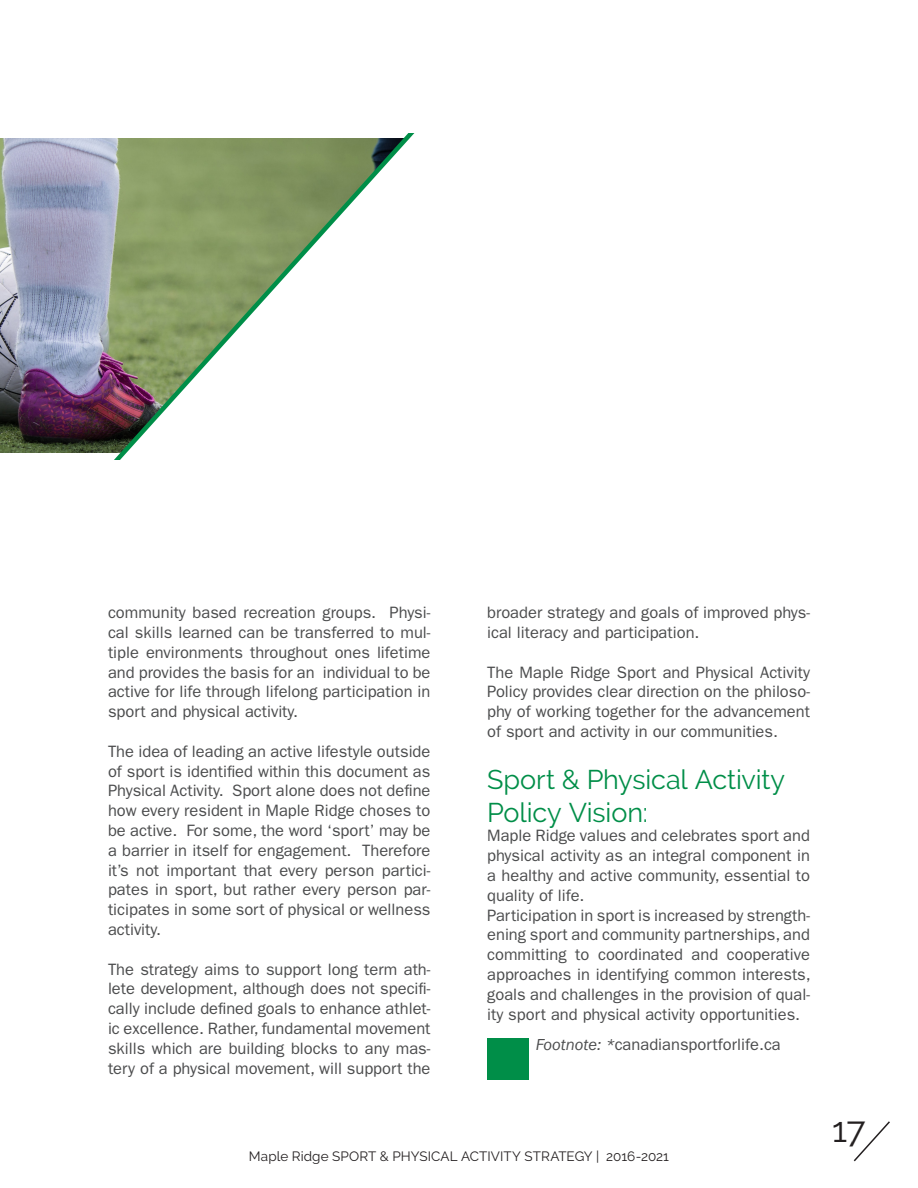
<style>
.page{position:relative;width:918px;height:1188px;background:#fff}
.page>*{position:absolute;margin:0;border:0;box-sizing:border-box;transform-origin:0 0}
.t1{font:35.1px "Raleway";color:#231f20}
.t2{font:27px/32.4px "Raleway";letter-spacing:-.005em;color:#008e48}
.t3{font:16.5px/19.8px "ITC Franklin Gothic Std";color:#4b4c4d;text-align:justify}
.t4{font:13.5px "Raleway";letter-spacing:.005em;color:#231f20}
.s1{font-style:italic}
</style>
<div class="page">
<svg style="left:853px;top:1121px;width:37px;height:41px"></svg>
<svg style="left:0;top:133px;width:415px;height:327px"></svg>
<div style="left:487px;top:1039px;width:41px;height:41px;background:#008e48"></div>
<p class="t3" style="left:108px;top:603px;width:324px">community based recreation groups. Physi&shy;cal skills learned can be transferred to mul&shy;tiple environments throughout ones lifetime and provides the basis for an individual to be active for life through lifelong participation in sport and physical activity.</p>
<p class="t3" style="left:108px;top:742px;width:324px">The idea of leading an active lifestyle outside of sport is identified within this document as Physical Activity. Sport alone does not define how every resident in Maple Ridge choses to be active. For some, the word ‘sport’ may be a barrier in itself for engagement. Therefore it’s not important that every person partici&shy;pates in sport, but rather every person par&shy;ticipates in some sort of physical or wellness activity.</p>
<p class="t3" style="left:108px;top:959px;width:324px">The strategy aims to support long term ath&shy;lete development, although does not specifi&shy;cally include defined goals to enhance athlet&shy;ic excellence. Rather, fundamental movement skills which are building blocks to any mas&shy;tery of a physical movement, will support the</p>
<p class="t3" style="left:487px;top:603px;width:324px">broader strategy and goals of improved phys&shy;ical literacy and participation.</p>
<p class="t3" style="left:487px;top:662px;width:324px">The Maple Ridge Sport and Physical Activity Policy provides clear direction on the philoso&shy;phy of working together for the advancement of sport and activity in our communities.</p>
<p class="t2" style="left:487px;top:763px;width:299px">Sport &amp; Physical Activity<br>Policy Vision:</p>
<p class="t3" style="left:487px;top:826px;width:324px">Maple Ridge values and celebrates sport and physical activity as an integral component in a healthy and active community, essential to quality of life.</p>
<p class="t3" style="left:487px;top:905px;width:325px">Participation in sport is increased by strength&shy;ening sport and community partnerships, and committing to coordinated and cooperative approaches in identifying common interests, goals and challenges in the provision of qual&shy;ity sport and physical activity opportunities.</p>
<p class="t3" style="left:536px;top:1035px;width:247px"><span class="s1">Footnote: *</span>canadiansportforlife.ca</p>
<p class="t4" style="left:249px;top:1148px;width:422px">Maple Ridge SPORT &amp; PHYSICAL ACTIVITY STRATEGY | 2016-2021</p>
<h1 class="t1" style="left:832px;top:1109px;width:35px">17</h1>
</div>
